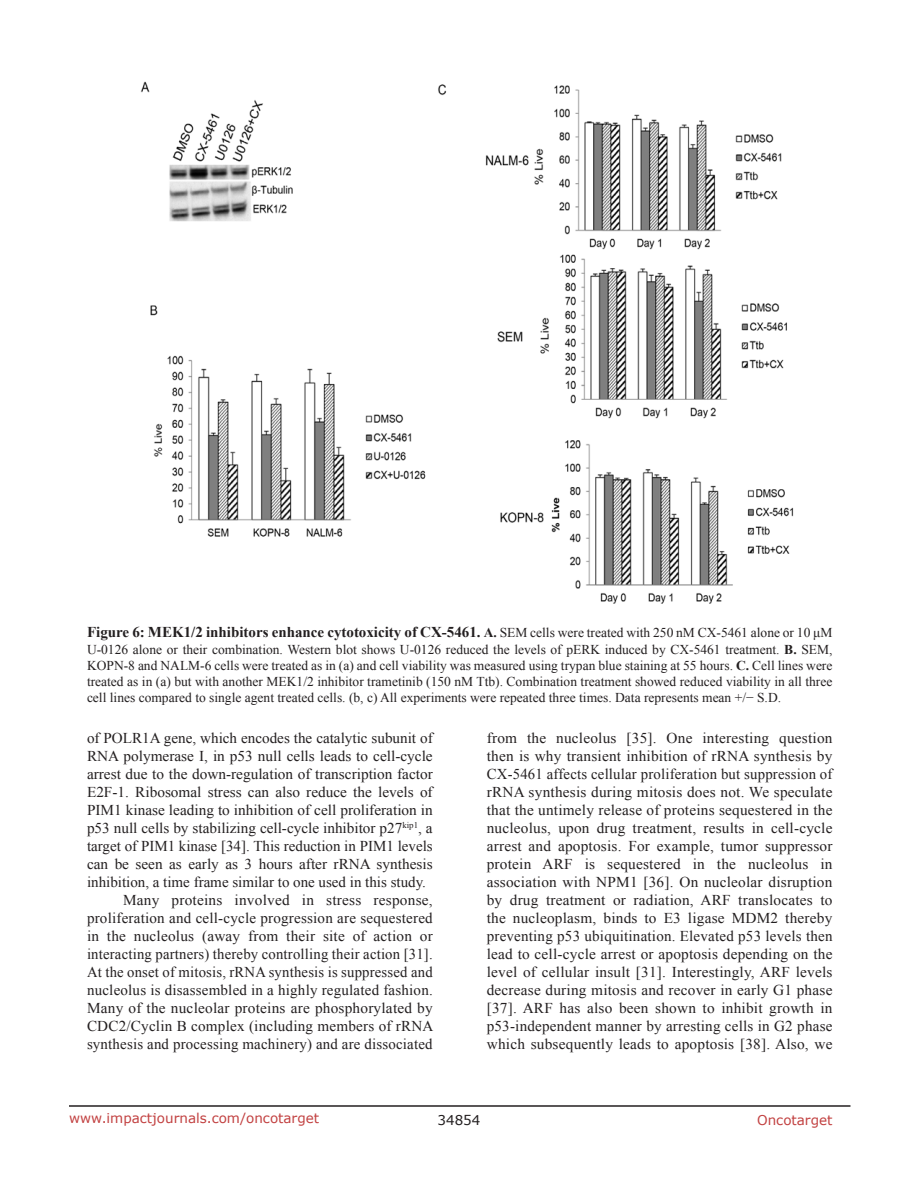
<style>
.page{position:relative;width:918px;height:1188px;background:#fff}
.page>*{position:absolute;margin:0;border:0;box-sizing:border-box;transform-origin:0 0}
.BodyText{font:15px/18px "Times New Roman";letter-spacing:.015em;color:#231f20;text-align:justify}
.FigureText{font:700 15px "Times New Roman";color:#231f20}
.FigureText-2{font:13.5px/16.2px "Times New Roman";color:#231f20;text-align:justify}
.t1{font:13.5px "Verdana";color:#c24141}
.t2{font:13.5px "Verdana";color:#231f20}
.s1{font-size:13.5px}
.s2{font-weight:400;font-size:13.5px}
.s3{font-weight:700}
</style>
<div class="page">
<hr style="left:69px;top:1105px;width:781px;height:2px;background:#231f20">
<img style="left:140px;top:81px;width:654px;height:523px">
<p class="FigureText" style="left:87px;top:622px;width:747px">Figure 6: MEK1/2 inhibitors enhance cytotoxicity of CX-5461. <span class="s1">A.</span> <span class="s2">SEM cells were treated with 250 nM CX-5461 alone or 10 μM</span></p>
<p class="FigureText-2" style="left:87px;top:641px;width:747px">U-0126 alone or their combination. Western blot shows U-0126 reduced the levels of pERK induced by CX-5461 treatment. <span class="s3">B.</span> SEM, KOPN-8 and NALM-6 cells were treated as in (a) and cell viability was measured using trypan blue staining at 55 hours. <span class="s3">C.</span> Cell lines were treated as in (a) but with another MEK1/2 inhibitor trametinib (150 nM Ttb). Combination treatment showed reduced viability in all three cell lines compared to single agent treated cells. (b, c) All experiments were repeated three times. Data represents mean +/− S.D.</p>
<p class="BodyText" style="left:87px;top:728px;width:347px">of POLR1A gene, which encodes the catalytic subunit of RNA polymerase I, in p53 null cells leads to cell-cycle arrest due to the down-regulation of transcription factor E2F-1. Ribosomal stress can also reduce the levels of PIM1 kinase leading to inhibition of cell proliferation in p53 null cells by stabilizing cell-cycle inhibitor p27<sup>kip1</sup>, a target of PIM1 kinase [34]. This reduction in PIM1 levels can be seen as early as 3 hours after rRNA synthesis inhibition, a time frame similar to one used in this study.</p>
<p class="BodyText" style="left:87px;top:890px;width:348px;text-indent:36px">Many proteins involved in stress response, proliferation and cell-cycle progression are sequestered in the nucleolus (away from their site of action or interacting partners) thereby controlling their action [31].<br>At the onset of mitosis, rRNA synthesis is suppressed and nucleolus is disassembled in a highly regulated fashion.<br>Many of the nucleolar proteins are phosphorylated by CDC2/Cyclin B complex (including members of rRNA synthesis and processing machinery) and are dissociated</p>
<p class="BodyText" style="left:487px;top:728px;width:347px">from the nucleolus [35]. One interesting question then is why transient inhibition of rRNA synthesis by CX-5461 affects cellular proliferation but suppression of rRNA synthesis during mitosis does not. We speculate that the untimely release of proteins sequestered in the nucleolus, upon drug treatment, results in cell-cycle arrest and apoptosis. For example, tumor suppressor protein ARF is sequestered in the nucleolus in association with NPM1 [36]. On nucleolar disruption by drug treatment or radiation, ARF translocates to the nucleoplasm, binds to E3 ligase MDM2 thereby preventing p53 ubiquitination. Elevated p53 levels then lead to cell-cycle arrest or apoptosis depending on the level of cellular insult [31]. Interestingly, ARF levels decrease during mitosis and recover in early G1 phase [37]. ARF has also been shown to inhibit growth in p53-independent manner by arresting cells in G2 phase which subsequently leads to apoptosis [38]. Also, we</p>
<p class="t1" style="left:69px;top:1109px;width:252px">www.impactjournals.com/oncotarget</p>
<p class="t2" style="left:438px;top:1111px;width:44px">34854</p>
<p class="t1" style="left:757px;top:1111px;width:77px">Oncotarget</p>
</div>
